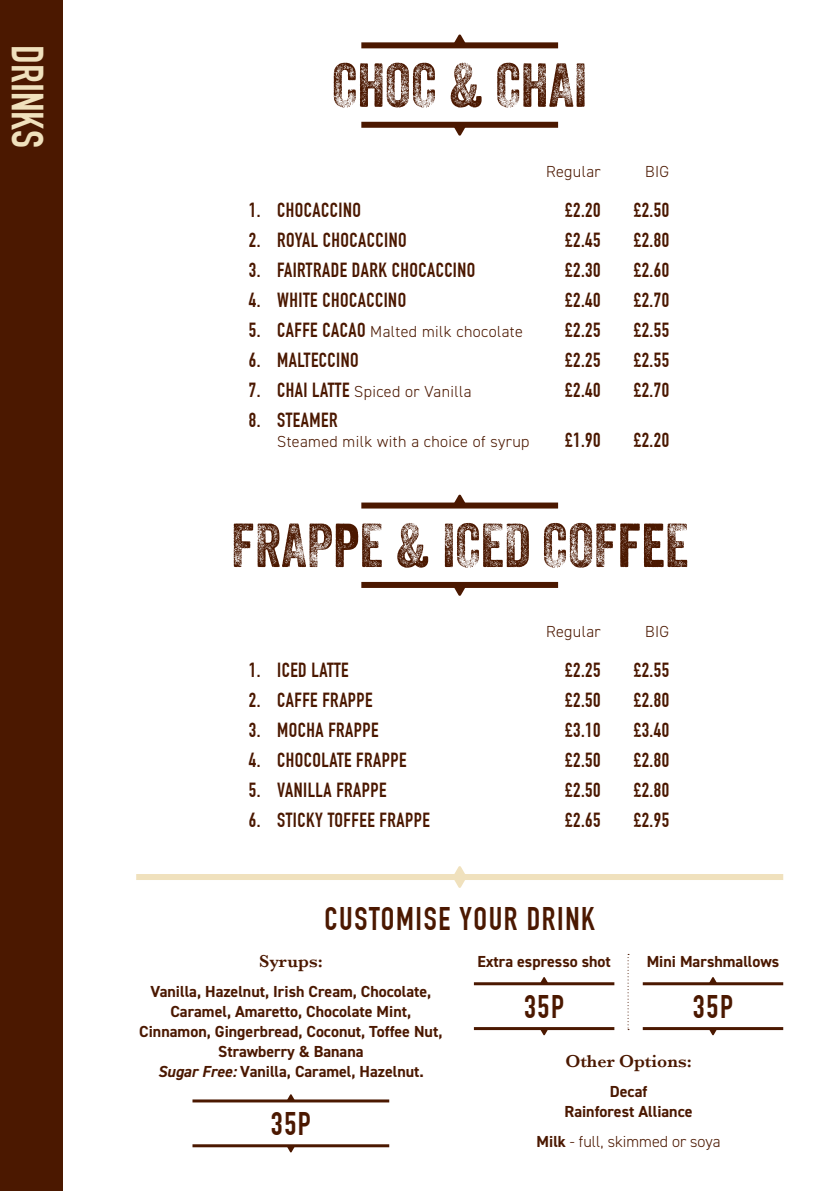
<style>
.page{position:relative;width:840px;height:1191px;background:#fff}
.page>*{position:absolute;margin:0;border:0;box-sizing:border-box;transform-origin:0 0}
.t1{font:60px "Veneer Three";color:#4b1800}
.t2{font:700 44px "DIN Condensed";color:#f0e1bd}
.t3{font:700 32px "DIN Condensed";letter-spacing:.05em;color:#4b1800}
.t4{font:700 20px "DIN Condensed";letter-spacing:.025em;color:#4b1800}
.t5{font:600 18px "Baskerville";color:#4b1800}
.t6{font:700 16px/20px "DIN2014";color:#4b1800;text-align:center}
.t7{font:300 16px "DIN2014";letter-spacing:.025em;color:#4b1800}
.t8{font:300 16px "DIN2014";color:#4b1800}
.s1{font-family:"DIN Condensed";font-weight:700;font-size:20px}
.s2{font-family:"Veneer"}
.s3{font-style:italic}
.s4{font-weight:700}
</style>
<div class="page">
<div style="left:0;top:0;width:62px;height:1191px;background:#4b1800"></div>
<div style="left:361px;top:42px;width:196px;height:6px;background:#4b1800"></div>
<div style="left:361px;top:502px;width:196px;height:6px;background:#4b1800"></div>
<div style="left:361px;top:122px;width:196px;height:6px;background:#4b1800"></div>
<div style="left:361px;top:582px;width:196px;height:6px;background:#4b1800"></div>
<svg style="left:453px;top:34px;width:13px;height:9px"></svg>
<svg style="left:453px;top:494px;width:13px;height:9px"></svg>
<hr style="left:192px;top:1144px;width:197px;height:3px;background:#4b1800">
<svg style="left:287px;top:1147px;width:8px;height:5px"></svg>
<hr style="left:473px;top:1027px;width:141px;height:3px;background:#4b1800">
<hr style="left:642px;top:1027px;width:140px;height:3px;background:#4b1800">
<hr style="left:192px;top:1099px;width:197px;height:3px;background:#4b1800">
<svg style="left:287px;top:1094px;width:8px;height:6px"></svg>
<hr style="left:473px;top:982px;width:141px;height:3px;background:#4b1800">
<hr style="left:642px;top:982px;width:140px;height:3px;background:#4b1800">
<svg style="left:540px;top:1030px;width:7px;height:5px"></svg>
<svg style="left:540px;top:977px;width:7px;height:6px"></svg>
<svg style="left:708px;top:1030px;width:8px;height:5px"></svg>
<svg style="left:708px;top:977px;width:8px;height:6px"></svg>
<svg style="left:453px;top:127px;width:13px;height:9px"></svg>
<svg style="left:453px;top:587px;width:12px;height:9px"></svg>
<div style="left:136px;top:874px;width:646px;height:6px;background:#f0e1bd"></div>
<svg style="left:454px;top:866px;width:11px;height:22px"></svg>
<svg style="left:627px;top:954px;width:1px;height:76px"></svg>
<h2 class="t2" style="left:53px;top:45px;width:104px;rotate:90deg">DRINKS</h2>
<h1 class="t1" style="left:332px;top:49px;width:256px">CHOC &amp; CHAI</h1>
<p class="t7" style="left:546px;top:161px;width:56px">Regular</p>
<p class="t7" style="left:644px;top:161px;width:26px">BIG</p>
<p class="t4" style="left:249px;top:198px;width:114px">1. CHOCACCINO</p>
<p class="t4" style="left:565px;top:198px;width:37px">£2.20</p>
<p class="t4" style="left:633px;top:198px;width:37px">£2.50</p>
<p class="t4" style="left:249px;top:228px;width:159px">2. ROYAL CHOCACCINO</p>
<p class="t4" style="left:565px;top:228px;width:37px">£2.45</p>
<p class="t4" style="left:633px;top:228px;width:37px">£2.80</p>
<p class="t4" style="left:249px;top:258px;width:228px">3. FAIRTRADE DARK CHOCACCINO</p>
<p class="t4" style="left:565px;top:258px;width:37px">£2.30</p>
<p class="t4" style="left:633px;top:258px;width:37px">£2.60</p>
<p class="t4" style="left:249px;top:288px;width:159px">4. WHITE CHOCACCINO</p>
<p class="t4" style="left:565px;top:288px;width:37px">£2.40</p>
<p class="t4" style="left:633px;top:288px;width:37px">£2.70</p>
<p class="t7" style="left:249px;top:321px;width:275px"><span class="s1">5. CAFFE CACAO</span> Malted milk chocolate</p>
<p class="t4" style="left:565px;top:318px;width:37px">£2.25</p>
<p class="t4" style="left:633px;top:318px;width:37px">£2.55</p>
<p class="t4" style="left:248px;top:348px;width:111px">6. MALTECCINO</p>
<p class="t4" style="left:565px;top:348px;width:37px">£2.25</p>
<p class="t4" style="left:633px;top:348px;width:37px">£2.55</p>
<p class="t7" style="left:248px;top:381px;width:224px"><span class="s1">7. CHAI LATTE</span> Spiced or Vanilla</p>
<p class="t4" style="left:565px;top:378px;width:37px">£2.40</p>
<p class="t4" style="left:633px;top:378px;width:37px">£2.70</p>
<p class="t4" style="left:249px;top:408px;width:90px">8. STEAMER</p>
<p class="t7" style="left:277px;top:431px;width:254px">Steamed milk with a choice of syrup</p>
<p class="t4" style="left:565px;top:428px;width:37px">£1.90</p>
<p class="t4" style="left:633px;top:428px;width:37px">£2.20</p>
<h1 class="t1" style="left:231px;top:509px;width:458px">FRAP<span class="s2">P</span>E &amp; ICED COF<span class="s2">FE</span>E</h1>
<p class="t7" style="left:546px;top:621px;width:56px">Regular</p>
<p class="t7" style="left:644px;top:621px;width:26px">BIG</p>
<p class="t4" style="left:249px;top:658px;width:101px">1. ICED LATTE</p>
<p class="t4" style="left:565px;top:658px;width:37px">£2.25</p>
<p class="t4" style="left:633px;top:658px;width:37px">£2.55</p>
<p class="t4" style="left:249px;top:688px;width:125px">2. CAFFE FRAPPE</p>
<p class="t4" style="left:565px;top:688px;width:37px">£2.50</p>
<p class="t4" style="left:633px;top:688px;width:37px">£2.80</p>
<p class="t4" style="left:249px;top:718px;width:131px">3. MOCHA FRAPPE</p>
<p class="t4" style="left:565px;top:718px;width:37px">£3.10</p>
<p class="t4" style="left:633px;top:718px;width:37px">£3.40</p>
<p class="t4" style="left:249px;top:748px;width:159px">4. CHOCOLATE FRAPPE</p>
<p class="t4" style="left:565px;top:748px;width:37px">£2.50</p>
<p class="t4" style="left:633px;top:748px;width:37px">£2.80</p>
<p class="t4" style="left:249px;top:778px;width:139px">5. VANILLA FRAPPE</p>
<p class="t4" style="left:565px;top:778px;width:37px">£2.50</p>
<p class="t4" style="left:633px;top:778px;width:37px">£2.80</p>
<p class="t4" style="left:249px;top:808px;width:182px">6. STICKY TOFFEE FRAPPE</p>
<p class="t4" style="left:565px;top:808px;width:37px">£2.65</p>
<p class="t4" style="left:633px;top:808px;width:37px">£2.95</p>
<h3 class="t3" style="left:324px;top:899px;width:271px">CUSTOMISE YOUR DRINK</h3>
<p class="t5" style="left:259px;top:948px;width:65px">Syrups:</p>
<p class="t6" style="left:139px;top:981px;width:304px">Vanilla, Hazelnut, Irish Cream, Chocolate, Caramel, Amaretto, Chocolate Mint, Cinnamon, Gingerbread, Coconut, Toffee Nut, Strawberry &amp; Banana<br><span class="s3">Sugar Free:</span> Vanilla, Caramel, Hazelnut.</p>
<h3 class="t3" style="left:271px;top:1105px;width:42px">35P</h3>
<p class="t6" style="left:477px;top:951px;width:135px">Extra espresso shot</p>
<p class="t6" style="left:646px;top:951px;width:134px">Mini Marshmallows</p>
<h3 class="t3" style="left:524px;top:988px;width:42px">35P</h3>
<h3 class="t3" style="left:692px;top:988px;width:42px">35P</h3>
<p class="t5" style="left:565px;top:1048px;width:128px">Other Options:</p>
<p class="t6" style="left:564px;top:1081px;width:129px">Decaf<br>Rainforest Alliance</p>
<p class="t8" style="left:536px;top:1131px;width:185px"><span class="s4">Milk</span> - full, skimmed or soya</p>
</div>
